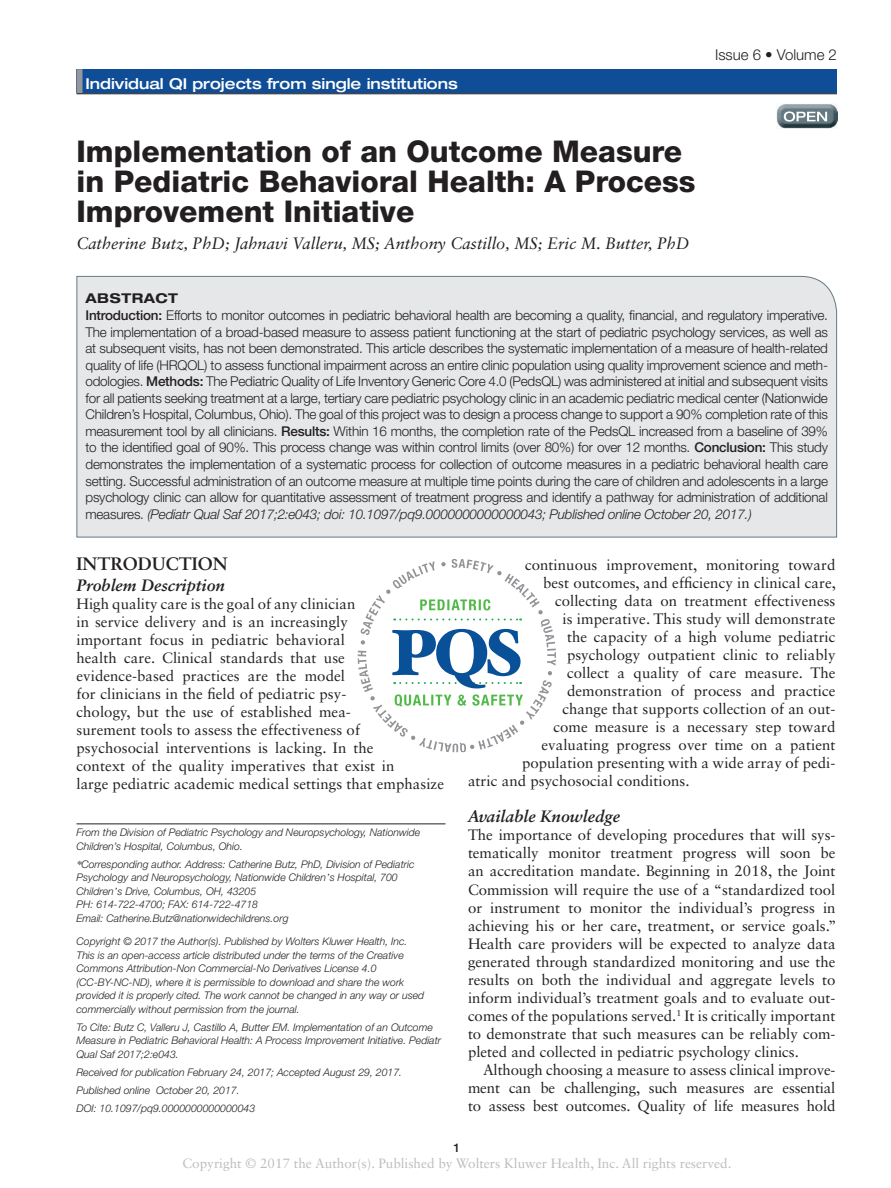
<style>
.page{position:relative;width:891px;height:1188px;background:#fff}
.page>*{position:absolute;margin:0;border:0;box-sizing:border-box;transform-origin:0 0}
.t1{font:800 30px/30px "Helvetica Neue LT Std";color:#231f20}
.t2{font:700 18px "Sabon LT Std";color:#231f20}
.t3{font:italic 16.5px "Sabon LT Std";color:#231f20}
.t4{font:italic 700 16.5px "Sabon LT Std";color:#231f20}
.t5{font:15px/18px "Sabon LT Std";letter-spacing:.005em;color:#231f20;text-align:justify}
.t6{font:500 expanded 15px "Helvetica Neue LT Std";color:#fff}
.t7{font:300 15px "Helvetica Neue LT Std";color:#231f20}
.t8{font:300 13.5px/16.5px "Helvetica Neue LT Std";letter-spacing:-.015em;color:#231f20}
.t9{font:13.5px "Sabon LT Std";color:#bcbdc0}
.t10{font:500 12px "Helvetica Neue LT Std";color:#231f20}
.t11{font:italic 300 10.5px/13.5px "Helvetica Neue LT Std";color:#231f20}
.s1{font-weight:700;font-stretch:expanded}
.s2{font-weight:500}
.s3{font-style:italic}
.s4{font-family:"Gandhari Unicode";font-weight:400}
</style>
<div class="page">
<img style="left:776px;top:104px;width:61px;height:25px">
<svg style="left:784px;top:111px;width:43px;height:11px"></svg>
<hr style="left:76px;top:824px;width:370px;height:1px;background:#231f20">
<div style="left:76px;top:276px;width:761px;height:262px;background:#e6e7e9"></div>
<div style="left:76px;top:69px;width:761px;height:24px;background:#0f4d96"></div>
<div style="left:76px;top:69px;width:6px;height:24px;background:#95979a"></div>
<hr style="left:76px;top:93px;width:761px;height:1px;background:#231f20">
<svg style="left:357px;top:559px;width:199px;height:193px"></svg>
<p class="t6" style="left:86px;top:74px;width:374px">Individual QI projects from single institutions</p>
<h1 class="t1" style="left:76px;top:136px;width:621px">Implementation of an Outcome Measure in Pediatric Behavioral Health: A Process<br>Improvement Initiative</h1>
<p class="t3" style="left:76px;top:234px;width:615px">Catherine Butz, PhD; Jahnavi Valleru, MS; Anthony Castillo, MS; Eric M. Butter, PhD</p>
<p class="t7" style="left:715px;top:46px;width:123px">Issue 6 • Volume 2</p>
<p class="t8" style="left:86px;top:290px;width:744px"><span class="s1">ABSTRACT<br></span><span class="s2">Introduction:</span> Efforts to monitor outcomes in pediatric behavioral health are becoming a quality, financial, and regulatory imperative.<br>The implementation of a broad-based measure to assess patient functioning at the start of pediatric psychology services, as well as at subsequent visits, has not been demonstrated. This article describes the systematic implementation of a measure of health-related quality of life (HRQOL) to assess functional impairment across an entire clinic population using quality improvement science and meth&shy;odologies. <span class="s2">Methods:</span> The Pediatric Quality of Life Inventory Generic Core 4.0 (PedsQL) was administered at initial and subsequent visits for all patients seeking treatment at a large, tertiary care pediatric psychology clinic in an academic pediatric medical center (Nationwide Children’s Hospital, Columbus, Ohio). The goal of this project was to design a process change to support a 90% completion rate of this measurement tool by all clinicians. <span class="s2">Results:</span> Within 16 months, the completion rate of the PedsQL increased from a baseline of 39% to the identified goal of 90%. This process change was within control limits (over 80%) for over 12 months. <span class="s2">Conclusion:</span> This study demonstrates the implementation of a systematic process for collection of outcome measures in a pediatric behavioral health care setting. Successful administration of an outcome measure at multiple time points during the care of children and adolescents in a large psychology clinic can allow for quantitative assessment of treatment progress and identify a pathway for administration of additional measures. <span class="s3">(Pediatr Qual Saf 2017;2:e043; doi: 10.1097/pq9.0000000000000043; Published online October 20, 2017.)</span></p>
<p class="t2" style="left:76px;top:552px;width:153px">INTRODUCTION</p>
<p class="t4" style="left:76px;top:575px;width:150px">Problem Description</p>
<p class="t5" style="left:76px;top:594px;width:369px;text-align:left">High quality care is the goal of any clinician<br>in service delivery and is an increasingly<br>important focus in pediatric behavioral<br>health care. Clinical standards that use evidence-based practices are the model<br>for clinicians in the field of pediatric psy-<br>chology, but the use of established mea-<br>surement tools to assess the effectiveness of psychosocial interventions is lacking. In the<br>context of the quality imperatives that exist in<br>large pediatric academic medical settings that emphasize</p>
<p class="t5" style="left:525px;top:555px;width:312px">continuous improvement, monitoring toward</p>
<p class="t5" style="left:543px;top:573px;width:295px">best outcomes, and efficiency in clinical care,</p>
<p class="t5" style="left:555px;top:591px;width:282px">collecting data on treatment effectiveness</p>
<p class="t5" style="left:562px;top:609px;width:275px">is imperative. This study will demonstrate</p>
<p class="t5" style="left:567px;top:627px;width:270px">the capacity of a high volume pediatric</p>
<p class="t5" style="left:567px;top:645px;width:270px">psychology outpatient clinic to reliably</p>
<p class="t5" style="left:567px;top:664px;width:270px">collect a quality of care measure. The</p>
<p class="t5" style="left:567px;top:682px;width:270px">demonstration of process and practice</p>
<p class="t5" style="left:562px;top:700px;width:275px">change that supports collection of an out-</p>
<p class="t5" style="left:554px;top:718px;width:283px">come measure is a necessary step toward</p>
<p class="t5" style="left:542px;top:736px;width:296px">evaluating progress over time on a patient</p>
<p class="t5" style="left:522px;top:754px;width:315px">population presenting with a wide array of pedi-</p>
<p class="t5" style="left:468px;top:772px;width:223px">atric and psychosocial conditions.</p>
<p class="t4" style="left:468px;top:807px;width:154px">Available Knowledge</p>
<p class="t5" style="left:468px;top:826px;width:370px">The importance of developing procedures that will sys&shy;tematically monitor treatment progress will soon be an accreditation mandate. Beginning in 2018, the Joint Commission will require the use of a “standardized tool or instrument to monitor the individual’s progress in achieving his or her care, treatment, or service goals.” Health care providers will be expected to analyze data generated through standardized monitoring and use the results on both the individual and aggregate levels to inform individual’s treatment goals and to evaluate out&shy;comes of the populations served.<sup>1</sup> It is critically important to demonstrate that such measures can be reliably com&shy;pleted and collected in pediatric psychology clinics.</p>
<p class="t5" style="left:468px;top:1061px;width:369px;text-indent:15px">Although choosing a measure to assess clinical improve&shy;ment can be challenging, such measures are essential to assess best outcomes. Quality of life measures hold</p>
<p class="t11" style="left:76px;top:826px;width:345px">From the Division of Pediatric Psychology and Neuropsychology, Nationwide<br>Children’s Hospital, Columbus, Ohio.</p>
<p class="t11" style="left:76px;top:857px;width:340px"><span class="s4">*</span>Corresponding author. Address: Catherine Butz, PhD, Division of Pediatric Psychology and Neuropsychology, Nationwide Children<span class="s4">’</span>s Hospital, 700<br>Children<span class="s4">’</span>s Drive, Columbus, OH, 43205<br>PH: 614-722-4700; FAX: 614-722-4718<br>Email: Catherine.Butz@nationwidechildrens.org</p>
<p class="t11" style="left:76px;top:935px;width:349px">Copyright © 2017 the Author(s). Published by Wolters Kluwer Health, Inc.<br>This is an open-access article distributed under the terms of the Creative Commons Attribution-Non Commercial-No Derivatives License 4.0 (CC-BY-NC-ND), where it is permissible to download and share the work provided it is properly cited. The work cannot be changed in any way or used commercially without permission from the journal.</p>
<p class="t11" style="left:76px;top:1020px;width:366px">To Cite: Butz C, Valleru J, Castillo A, Butter EM. Implementation of an Outcome<br>Measure in Pediatric Behavioral Health: A Process Improvement Initiative. Pediatr<br>Qual Saf 2017;2:e043.</p>
<p class="t11" style="left:76px;top:1063px;width:327px;line-height:18px">Received for publication February 24, 2017; Accepted August 29, 2017.<br>Published online October 20, 2017.<br>DOI: 10.1097/pq9.0000000000000043</p>
<p class="t10" style="left:453px;top:1140px;width:8px">1</p>
<p class="t9" style="left:183px;top:1156px;width:550px">Copyright © 2017 the Author(s). Published by Wolters Kluwer Health, Inc. All rights reserved.</p>
</div>
